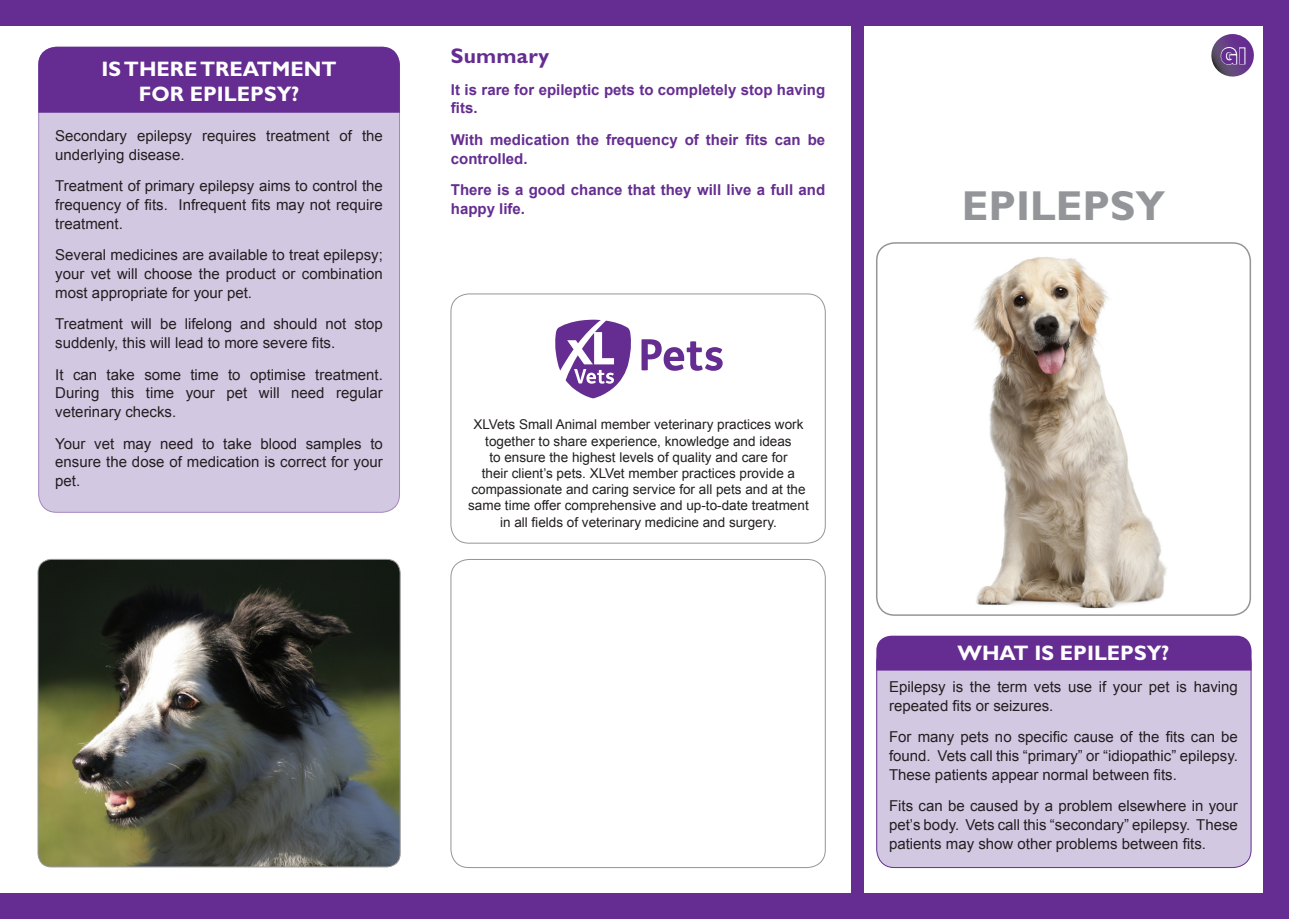
<style>
.page{position:relative;width:1289px;height:919px;background:#fff}
.page>*{position:absolute;margin:0;border:0;box-sizing:border-box;transform-origin:0 0}
.t1{font:700 42px "Gill Sans";color:#939598}
.t2{font:900 21.75px "Helvetica Neue";color:#652d91}
.t3{font:700 21.15px "Gill Sans";letter-spacing:.01em;color:#652d91}
.t4{font:700 21px/25.2px "Gill Sans";color:#fff;text-align:center}
.t5{font:15px/18.8px "Arial";color:#231f20;text-align:justify}
.t6{font:700 15px/18.8px "Arial";color:#652d91}
.t7{font:13.5px/16.2px "Arial";color:#231f20;text-align:center}
</style>
<div class="page">
<div style="left:876px;top:644px;width:374px;height:223px;background:#d3c8e2;border-radius:18px"></div>
<div style="left:39px;top:47px;width:360px;height:465px;background:#d3c8e2;border-radius:18px"></div>
<div style="left:0;top:0;width:1288px;height:26px;background:#652d91"></div>
<div style="left:0;top:893px;width:1288px;height:25px;background:#652d91"></div>
<div style="left:850px;top:13px;width:13px;height:893px;background:#652d91"></div>
<div style="left:1263px;top:13px;width:25px;height:893px;background:#652d91"></div>
<img style="left:973px;top:257px;width:194px;height:352px">
<div style="left:876px;top:242px;width:374px;height:373px;border:2px solid #939598;border-radius:18px"></div>
<div style="left:450px;top:293px;width:375px;height:250px;border:1px solid #939598;border-radius:18px"></div>
<div style="left:450px;top:559px;width:375px;height:308px;border:1px solid #939598;border-radius:18px"></div>
<div style="left:38px;top:47px;width:362px;height:66px;background:#652d91"></div>
<svg style="left:1211px;top:34px;width:43px;height:43px"></svg>
<div style="left:1239px;top:47px;width:6px;height:17px;border:2px solid #fff"></div>
<div style="left:876px;top:635px;width:375px;height:35px;background:#652d91"></div>
<img style="left:38px;top:559px;width:362px;height:307px">
<div style="left:38px;top:559px;width:362px;height:308px;border:1px solid #939598;border-radius:13px"></div>
<svg style="left:555px;top:319px;width:76px;height:79px"></svg>
<svg style="left:641px;top:339px;width:81px;height:32px"></svg>
<p class="t4" style="left:102px;top:56px;width:236px">IS THERE TREATMENT<br>FOR EPILEPSY?</p>
<p class="t5" style="left:55px;top:126px;width:329px">Secondary epilepsy requires treatment of the underlying disease.</p>
<p class="t5" style="left:55px;top:177px;width:329px">Treatment of primary epilepsy aims to control the frequency of fits. Infrequent fits may not require treatment.</p>
<p class="t5" style="left:55px;top:246px;width:329px">Several medicines are available to treat epilepsy; your vet will choose the product or combination most appropriate for your pet.</p>
<p class="t5" style="left:55px;top:315px;width:329px">Treatment will be lifelong and should not stop suddenly, this will lead to more severe fits.</p>
<p class="t5" style="left:55px;top:365px;width:329px">It can take some time to optimise treatment.<br>During this time your pet will need regular veterinary checks.</p>
<p class="t5" style="left:55px;top:434px;width:329px">Your vet may need to take blood samples to ensure the dose of medication is correct for your pet.</p>
<p class="t3" style="left:451px;top:43px;width:100px">Summary</p>
<p class="t6" style="left:451px;top:80px;width:376px">It is rare for epileptic pets to completely stop having fits.</p>
<p class="t6" style="left:451px;top:131px;width:376px">With medication the frequency of their fits can be controlled.</p>
<p class="t6" style="left:451px;top:181px;width:376px">There is a good chance that they will live a full and happy life.</p>
<p class="t1" style="left:961px;top:180px;width:205px">EPILEPSY</p>
<p class="t2" style="left:1220px;top:43px;width:27px">GI</p>
<p class="t7" style="left:468px;top:416px;width:342px">XLVets Small Animal member veterinary practices work together to share experience, knowledge and ideas<br>to ensure the highest levels of quality and care for<br>their client’s pets. XLVet member practices provide a compassionate and caring service for all pets and at the same time offer comprehensive and up-to-date treatment in all fields of veterinary medicine and surgery.</p>
<p class="t4" style="left:957px;top:640px;width:213px">WHAT IS EPILEPSY?</p>
<p class="t5" style="left:889px;top:677px;width:350px">Epilepsy is the term vets use if your pet is having repeated fits or seizures.</p>
<p class="t5" style="left:889px;top:727px;width:350px">For many pets no specific cause of the fits can be found. Vets call this “primary” or “idiopathic” epilepsy.<br>These patients appear normal between fits.</p>
<p class="t5" style="left:889px;top:796px;width:350px">Fits can be caused by a problem elsewhere in your pet’s body. Vets call this “secondary” epilepsy. These patients may show other problems between fits.</p>
</div>
